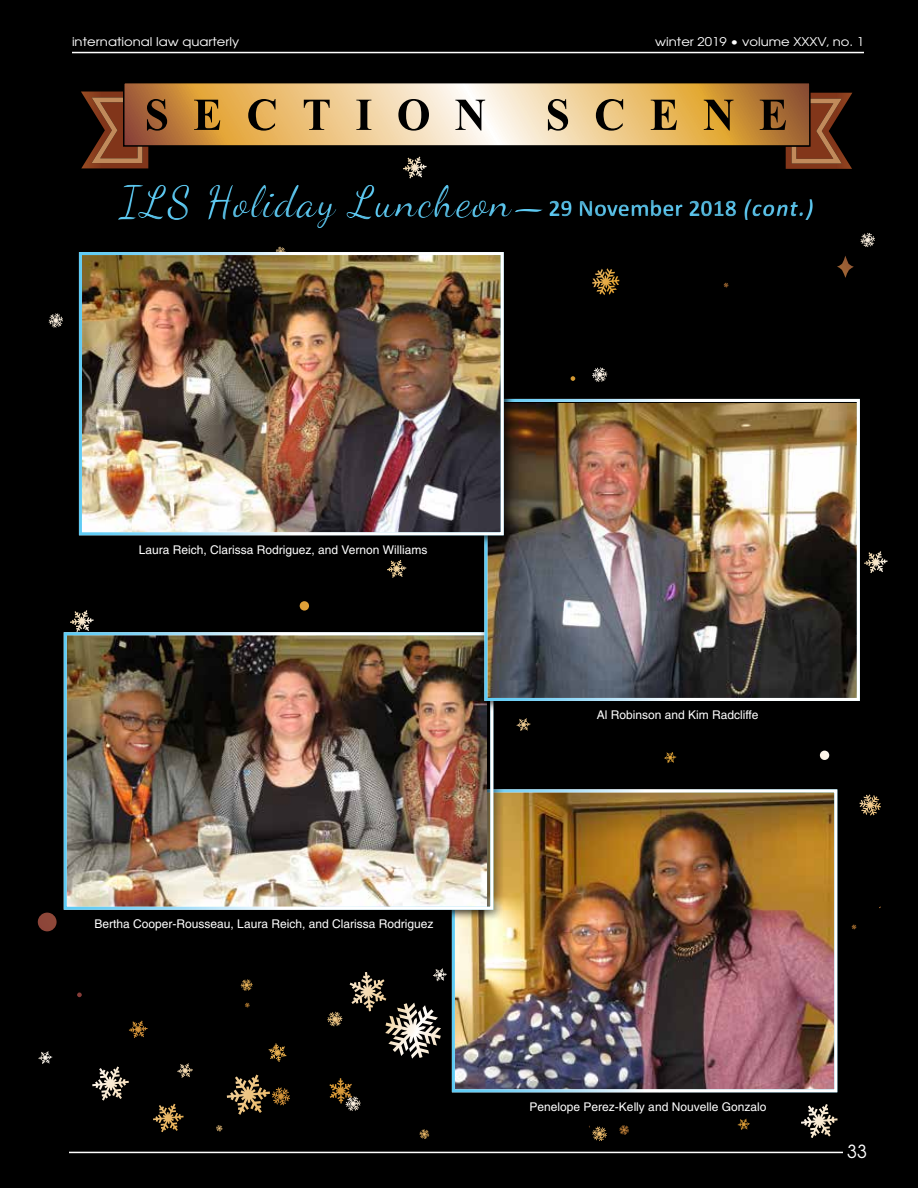
<style>
.page{position:relative;width:918px;height:1188px;background:#000}
.page>*{position:absolute;margin:0;border:0;box-sizing:border-box;transform-origin:0 0}
._07-Cutline_Caption{font:700 56.7px "Aparajita";letter-spacing:.45em;color:#000;scale:.95 1}
.t1{font:43.5px "Dancing Script";letter-spacing:.04em;color:#5fccf5}
.t2{font:18px "Avant Garde";color:#fff}
._02-Text_-_11_on_15{font:12px "Helvetica";color:#fff}
.t3{font:12px "Avant Garde";color:#fff;scale:1.1 1}
._07-Cutline_Caption-2{font:12px "Helvetica";color:#fff}
.s1{font-weight:700;font-size:37.5px}
.s2{font-family:"Calibri";font-weight:700;font-size:24px}
.s3{font-family:"Calibri";font-weight:700;font-style:italic;font-size:24px}
</style>
<div class="page">
<hr style="left:72px;top:52px;width:792px;height:1px;background:#fff">
<hr style="left:69px;top:1152px;width:774px;height:1px;background:#fff">
<svg style="left:852px;top:924px;width:5px;height:5px"></svg>
<svg style="left:619px;top:1125px;width:10px;height:10px"></svg>
<svg style="left:860px;top:794px;width:21px;height:22px"></svg>
<svg style="left:664px;top:752px;width:12px;height:11px"></svg>
<svg style="left:738px;top:1119px;width:12px;height:11px"></svg>
<svg style="left:129px;top:1021px;width:19px;height:17px"></svg>
<svg style="left:227px;top:1075px;width:63px;height:40px"></svg>
<svg style="left:724px;top:283px;width:5px;height:5px"></svg>
<svg style="left:245px;top:1003px;width:5px;height:5px"></svg>
<svg style="left:269px;top:1043px;width:17px;height:19px"></svg>
<svg style="left:216px;top:1125px;width:7px;height:7px"></svg>
<svg style="left:177px;top:1063px;width:16px;height:15px"></svg>
<svg style="left:801px;top:1104px;width:37px;height:34px"></svg>
<svg style="left:329px;top:1078px;width:32px;height:33px"></svg>
<svg style="left:387px;top:560px;width:19px;height:18px"></svg>
<svg style="left:419px;top:1129px;width:10px;height:10px"></svg>
<svg style="left:241px;top:979px;width:12px;height:12px"></svg>
<svg style="left:153px;top:1104px;width:31px;height:28px"></svg>
<svg style="left:592px;top:268px;width:27px;height:27px"></svg>
<svg style="left:592px;top:367px;width:15px;height:15px"></svg>
<svg style="left:327px;top:1012px;width:15px;height:15px"></svg>
<svg style="left:517px;top:718px;width:13px;height:13px"></svg>
<svg style="left:350px;top:968px;width:97px;height:91px"></svg>
<svg style="left:589px;top:1125px;width:18px;height:16px"></svg>
<svg style="left:38px;top:1051px;width:14px;height:13px"></svg>
<svg style="left:403px;top:157px;width:24px;height:18px"></svg>
<svg style="left:70px;top:610px;width:24px;height:17px"></svg>
<svg style="left:871px;top:551px;width:17px;height:22px"></svg>
<svg style="left:81px;top:92px;width:67px;height:76px"></svg>
<svg style="left:786px;top:93px;width:66px;height:76px"></svg>
<svg style="left:126px;top:85px;width:682px;height:59px;background:#e1b87d"></svg>
<div style="left:123px;top:82px;width:688px;height:65px;border:2px solid #000"></div>
<svg style="left:77px;top:993px;width:5px;height:4px"></svg>
<svg style="left:571px;top:376px;width:4px;height:5px"></svg>
<svg style="left:300px;top:601px;width:9px;height:10px"></svg>
<svg style="left:820px;top:751px;width:9px;height:9px"></svg>
<svg style="left:837px;top:256px;width:17px;height:22px"></svg>
<div style="left:38px;top:913px;width:19px;height:18px;background:#8d4639;border-radius:9px"></div>
<svg style="left:860px;top:233px;width:15px;height:14px"></svg>
<svg style="left:49px;top:313px;width:14px;height:15px"></svg>
<svg style="left:92px;top:1066px;width:37px;height:35px"></svg>
<img style="left:456px;top:793px;width:377px;height:295px">
<div style="left:452px;top:789px;width:385px;height:303px;border:3px solid #fff"></div>
<div style="left:59px;top:627px;width:446px;height:294px;background:#000;opacity:.75"></div>
<img style="left:68px;top:636px;width:418px;height:270px">
<div style="left:64px;top:632px;width:429px;height:278px;border:3px solid #fff"></div>
<div style="left:479px;top:394px;width:392px;height:318px;background:#000"></div>
<img style="left:488px;top:403px;width:368px;height:294px">
<div style="left:484px;top:399px;width:376px;height:302px;border:3px solid #fff"></div>
<div style="left:74px;top:247px;width:441px;height:299px;background:#000;opacity:.75"></div>
<img style="left:83px;top:256px;width:417px;height:275px">
<div style="left:79px;top:252px;width:425px;height:283px;border:3px solid #fff"></div>
<p class="t3" style="left:72px;top:34px;width:154px">international law quarterly</p>
<p class="t3" style="left:655px;top:34px;width:191px">winter 2019 • volume XXXV, no. 1</p>
<p class="_07-Cutline_Caption" style="left:145px;top:88px;width:679px">SECTION SCENE</p>
<h2 class="t1" style="left:120px;top:176px;width:695px">ILS Holiday Luncheon<span class="s1">—</span><span class="s2">29 November 2018</span> <span class="s3">(cont.)</span></h2>
<p class="_02-Text_-_11_on_15" style="left:139px;top:543px;width:290px">Laura Reich, Clarissa Rodriguez, and Vernon Williams</p>
<p class="_02-Text_-_11_on_15" style="left:95px;top:917px;width:340px">Bertha Cooper-Rousseau, Laura Reich, and Clarissa Rodriguez</p>
<p class="_07-Cutline_Caption-2" style="left:597px;top:708px;width:163px">Al Robinson and Kim Radcliffe</p>
<p class="_02-Text_-_11_on_15" style="left:530px;top:1099px;width:238px">Penelope Perez-Kelly and Nouvelle Gonzalo</p>
<h3 class="t2" style="left:847px;top:1140px;width:21px">33</h3>
</div>
